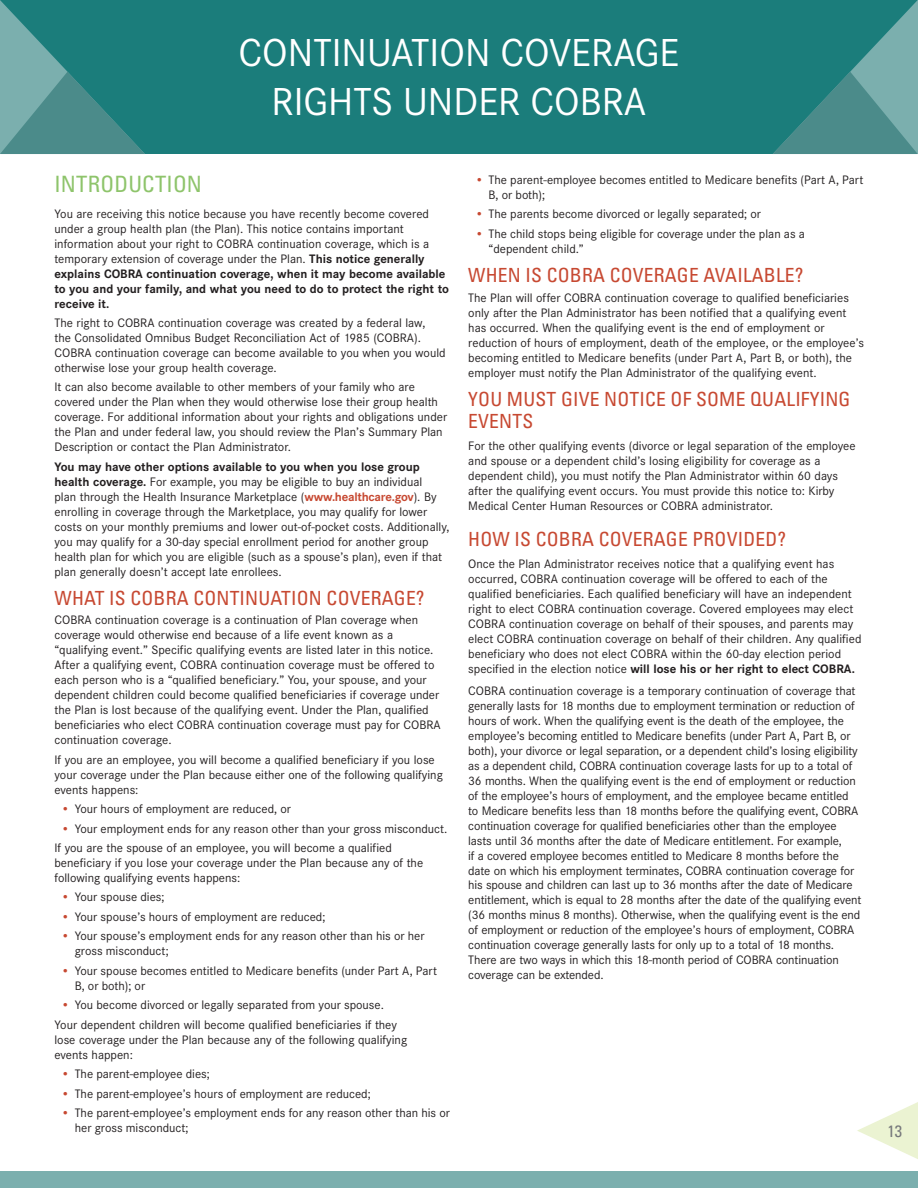
<style>
.page{position:relative;width:918px;height:1188px;background:#fff}
.page>*{position:absolute;margin:0;border:0;box-sizing:border-box;transform-origin:0 0}
.t1{font:40.5px/48.6px "Corporate S";color:#fff;text-align:center}
.t2{font:condensed 22.5px "Univers LT Std";letter-spacing:.01em;color:#8ec46b}
.t3{font:condensed 19.5px/22.5px "Univers LT Std";letter-spacing:.01em;color:#c74932}
.t4{font:condensed 16.5px "Univers LT Std";color:#76787b}
.t5{font:12.75px/15px "Corporate S";color:#231f20}
.s1{font-weight:700}
.s2{font-weight:700;color:#c74932}
</style>
<div class="page">
<div style="left:0;top:1171px;width:918px;height:17px;background:#7bafae"></div>
<div style="left:0;top:0;width:918px;height:154px;background:#1b7d7b"></div>
<svg style="left:857px;top:1102px;width:61px;height:57px"></svg>
<svg style="left:773px;top:0;width:145px;height:154px"></svg>
<svg style="left:0;top:0;width:145px;height:154px"></svg>
<h1 class="t1" style="left:238px;top:29px;width:443px">CONTINUATION COVERAGE<br>RIGHTS UNDER COBRA</h1>
<h2 class="t2" style="left:54px;top:170px;width:149px">INTRODUCTION</h2>
<p class="t5" style="left:54px;top:206px;width:396px">You are receiving this notice because you have recently become covered under a group health plan (the Plan). This notice contains important information about your right to COBRA continuation coverage, which is a temporary extension of coverage under the Plan. <span class="s1">This notice generally explains COBRA continuation coverage, when it may become available to you and your family, and what you need to do to protect the right to receive it.</span></p>
<p class="t5" style="left:54px;top:315px;width:393px">The right to COBRA continuation coverage was created by a federal law,<br>the Consolidated Omnibus Budget Reconciliation Act of 1985 (COBRA).<br>COBRA continuation coverage can become available to you when you would otherwise lose your group health coverage.</p>
<p class="t5" style="left:54px;top:380px;width:394px">It can also become available to other members of your family who are covered under the Plan when they would otherwise lose their group health coverage. For additional information about your rights and obligations under the Plan and under federal law, you should review the Plan’s Summary Plan Description or contact the Plan Administrator.</p>
<p class="t5" style="left:54px;top:459px;width:397px"><span class="s1">You may have other options available to you when you lose group health coverage.</span> For example, you may be eligible to buy an individual<br>plan through the Health Insurance Marketplace (<span class="s2">www.healthcare.gov</span>). By enrolling in coverage through the Marketplace, you may qualify for lower costs on your monthly premiums and lower out-of-pocket costs. Additionally, you may qualify for a 30-day special enrollment period for another group health plan for which you are eligible (such as a spouse’s plan), even if that plan generally doesn’t accept late enrollees.</p>
<h3 class="t3" style="left:54px;top:587px;width:372px">WHAT IS COBRA CONTINUATION COVERAGE?</h3>
<p class="t5" style="left:54px;top:613px;width:388px">COBRA continuation coverage is a continuation of Plan coverage when coverage would otherwise end because of a life event known as a “qualifying event.” Specific qualifying events are listed later in this notice.<br>After a qualifying event, COBRA continuation coverage must be offered to each person who is a “qualified beneficiary.” You, your spouse, and your dependent children could become qualified beneficiaries if coverage under the Plan is lost because of the qualifying event. Under the Plan, qualified beneficiaries who elect COBRA continuation coverage must pay for COBRA continuation coverage.</p>
<p class="t5" style="left:54px;top:752px;width:390px">If you are an employee, you will become a qualified beneficiary if you lose your coverage under the Plan because either one of the following qualifying events happens:</p>
<p class="t5" style="left:61px;top:801px;width:231px"><span class="s2">•</span> Your hours of employment are reduced, or</p>
<p class="t5" style="left:54px;top:819px;width:394px;line-height:19.4px;text-indent:7px"><span class="s2">•</span> Your employment ends for any reason other than your gross misconduct.<br>If you are the spouse of an employee, you will become a qualified</p>
<p class="t5" style="left:54px;top:855px;width:370px">beneficiary if you lose your coverage under the Plan because any of the following qualifying events happens:</p>
<p class="t5" style="left:61px;top:890px;width:105px"><span class="s2">•</span> Your spouse dies;</p>
<p class="t5" style="left:61px;top:909px;width:266px"><span class="s2">•</span> Your spouse’s hours of employment are reduced;</p>
<p class="t5" style="left:75px;top:929px;width:351px;text-indent:-14px"><span class="s2">•</span> Your spouse’s employment ends for any reason other than his or her gross misconduct;</p>
<p class="t5" style="left:75px;top:963px;width:364px;text-indent:-14px"><span class="s2">•</span> Your spouse becomes entitled to Medicare benefits (under Part A, Part<br>B, or both); or</p>
<p class="t5" style="left:54px;top:996px;width:344px;line-height:19.4px;text-align:center"><span class="s2">•</span> You become divorced or legally separated from your spouse.<br>Your dependent children will become qualified beneficiaries if they</p>
<p class="t5" style="left:54px;top:1032px;width:354px">lose coverage under the Plan because any of the following qualifying events happen:</p>
<p class="t5" style="left:61px;top:1067px;width:150px"><span class="s2">•</span> The parent-employee dies;</p>
<p class="t5" style="left:61px;top:1086px;width:311px"><span class="s2">•</span> The parent-employee’s hours of employment are reduced;</p>
<p class="t5" style="left:75px;top:1106px;width:377px;text-indent:-14px"><span class="s2">•</span> The parent-employee’s employment ends for any reason other than his or her gross misconduct;</p>
<p class="t5" style="left:489px;top:172px;width:376px;text-indent:-14px"><span class="s2">•</span> The parent-employee becomes entitled to Medicare benefits (Part A, Part<br>B, or both);</p>
<p class="t5" style="left:475px;top:207px;width:287px"><span class="s2">•</span> The parents become divorced or legally separated; or</p>
<p class="t5" style="left:489px;top:226px;width:318px;text-indent:-14px"><span class="s2">•</span> The child stops being eligible for coverage under the plan as a “dependent child.”</p>
<h3 class="t3" style="left:468px;top:264px;width:337px">WHEN IS COBRA COVERAGE AVAILABLE?</h3>
<p class="t5" style="left:468px;top:290px;width:397px">The Plan will offer COBRA continuation coverage to qualified beneficiaries only after the Plan Administrator has been notified that a qualifying event has occurred. When the qualifying event is the end of employment or reduction of hours of employment, death of the employee, or the employee’s becoming entitled to Medicare benefits (under Part A, Part B, or both), the employer must notify the Plan Administrator of the qualifying event.</p>
<h3 class="t3" style="left:468px;top:387px;width:384px">YOU MUST GIVE NOTICE OF SOME QUALIFYING<br>EVENTS</h3>
<p class="t5" style="left:468px;top:438px;width:389px">For the other qualifying events (divorce or legal separation of the employee and spouse or a dependent child’s losing eligibility for coverage as a dependent child), you must notify the Plan Administrator within 60 days after the qualifying event occurs. You must provide this notice to: Kirby Medical Center Human Resources or COBRA administrator.</p>
<h3 class="t3" style="left:468px;top:528px;width:319px">HOW IS COBRA COVERAGE PROVIDED?</h3>
<p class="t5" style="left:468px;top:556px;width:395px">Once the Plan Administrator receives notice that a qualifying event has occurred, COBRA continuation coverage will be offered to each of the qualified beneficiaries. Each qualified beneficiary will have an independent right to elect COBRA continuation coverage. Covered employees may elect COBRA continuation coverage on behalf of their spouses, and parents may elect COBRA continuation coverage on behalf of their children. Any qualified beneficiary who does not elect COBRA within the 60-day election period specified in the election notice <span class="s1">will lose his or her right to elect COBRA.</span></p>
<p class="t5" style="left:468px;top:683px;width:395px">COBRA continuation coverage is a temporary continuation of coverage that generally lasts for 18 months due to employment termination or reduction of hours of work. When the qualifying event is the death of the employee, the employee’s becoming entitled to Medicare benefits (under Part A, Part B, or both), your divorce or legal separation, or a dependent child’s losing eligibility as a dependent child, COBRA continuation coverage lasts for up to a total of 36 months. When the qualifying event is the end of employment or reduction of the employee’s hours of employment, and the employee became entitled to Medicare benefits less than 18 months before the qualifying event, COBRA continuation coverage for qualified beneficiaries other than the employee lasts until 36 months after the date of Medicare entitlement. For example,<br>if a covered employee becomes entitled to Medicare 8 months before the date on which his employment terminates, COBRA continuation coverage for his spouse and children can last up to 36 months after the date of Medicare entitlement, which is equal to 28 months after the date of the qualifying event (36 months minus 8 months). Otherwise, when the qualifying event is the end of employment or reduction of the employee’s hours of employment, COBRA continuation coverage generally lasts for only up to a total of 18 months.<br>There are two ways in which this 18-month period of COBRA continuation coverage can be extended.</p>
<p class="t4" style="left:887px;top:1120px;width:16px">13</p>
</div>
